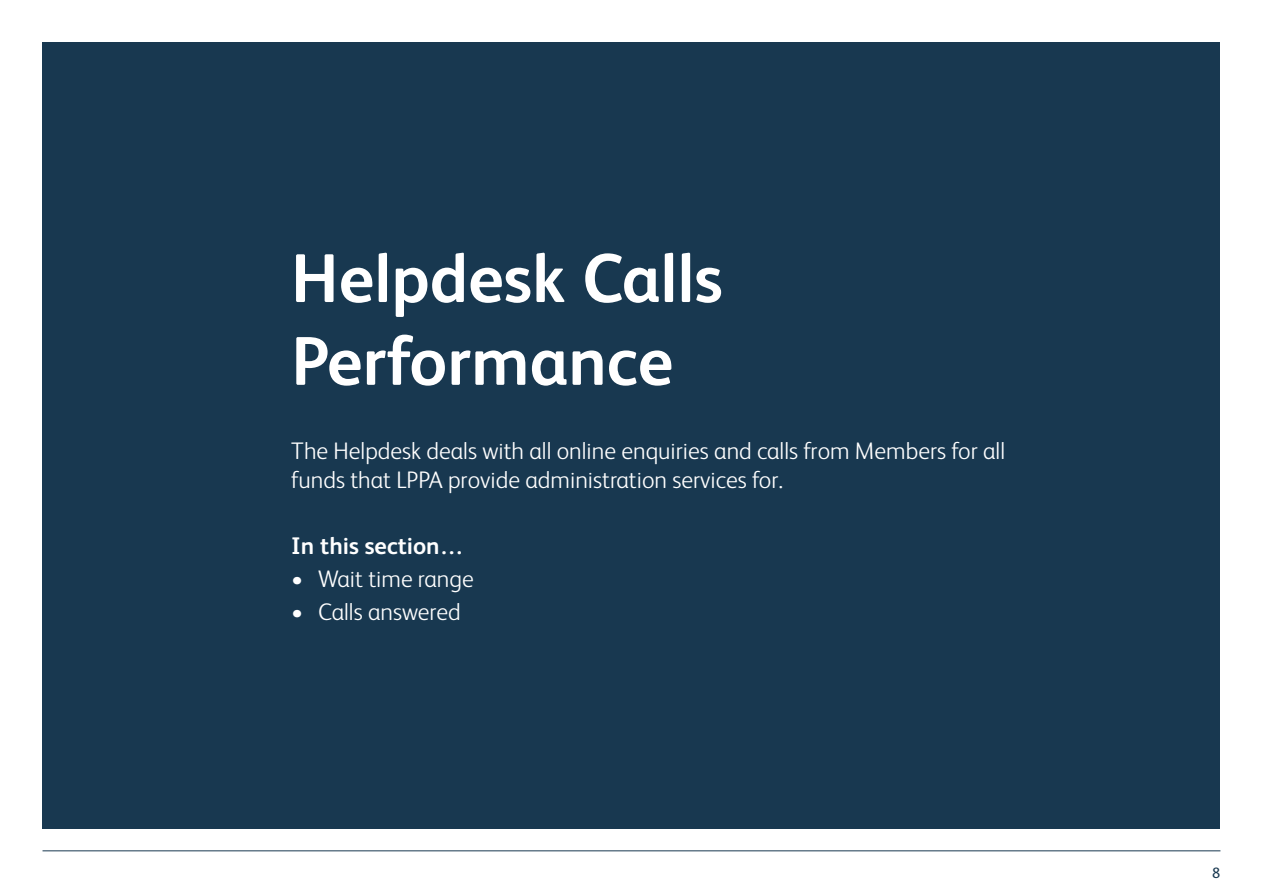
<style>
.page{position:relative;width:1263px;height:893px;background:#fff}
.page>*{position:absolute;margin:0;border:0;box-sizing:border-box;transform-origin:0 0}
.t1{font:700 69px/82.8px "FS Albert";color:#fff}
.t2{font:300 24px/28.8px "FS Albert";color:#fff}
.t3{font:700 24px "FS Albert";color:#fff}
.t4{font:15px "FS Albert";color:#183850}
</style>
<div class="page">
<hr style="left:43px;top:851px;width:1177px;height:1px;background:#183850">
<div style="left:43px;top:43px;width:1177px;height:786px;background:#183850"></div>
<h1 class="t1" style="left:291px;top:234px;width:433px">Helpdesk Calls<br>Performance</h1>
<p class="t2" style="left:291px;top:435px;width:715px">The Helpdesk deals with all online enquiries and calls from Members for all funds that LPPA provide administration services for.</p>
<p class="t3" style="left:291px;top:529px;width:174px">In this section…</p>
<p class="t2" style="left:291px;top:563px;width:184px">• Wait time range</p>
<p class="t2" style="left:291px;top:596px;width:171px">• Calls answered</p>
<p class="t4" style="left:1212px;top:863px;width:10px">8</p>
</div>
